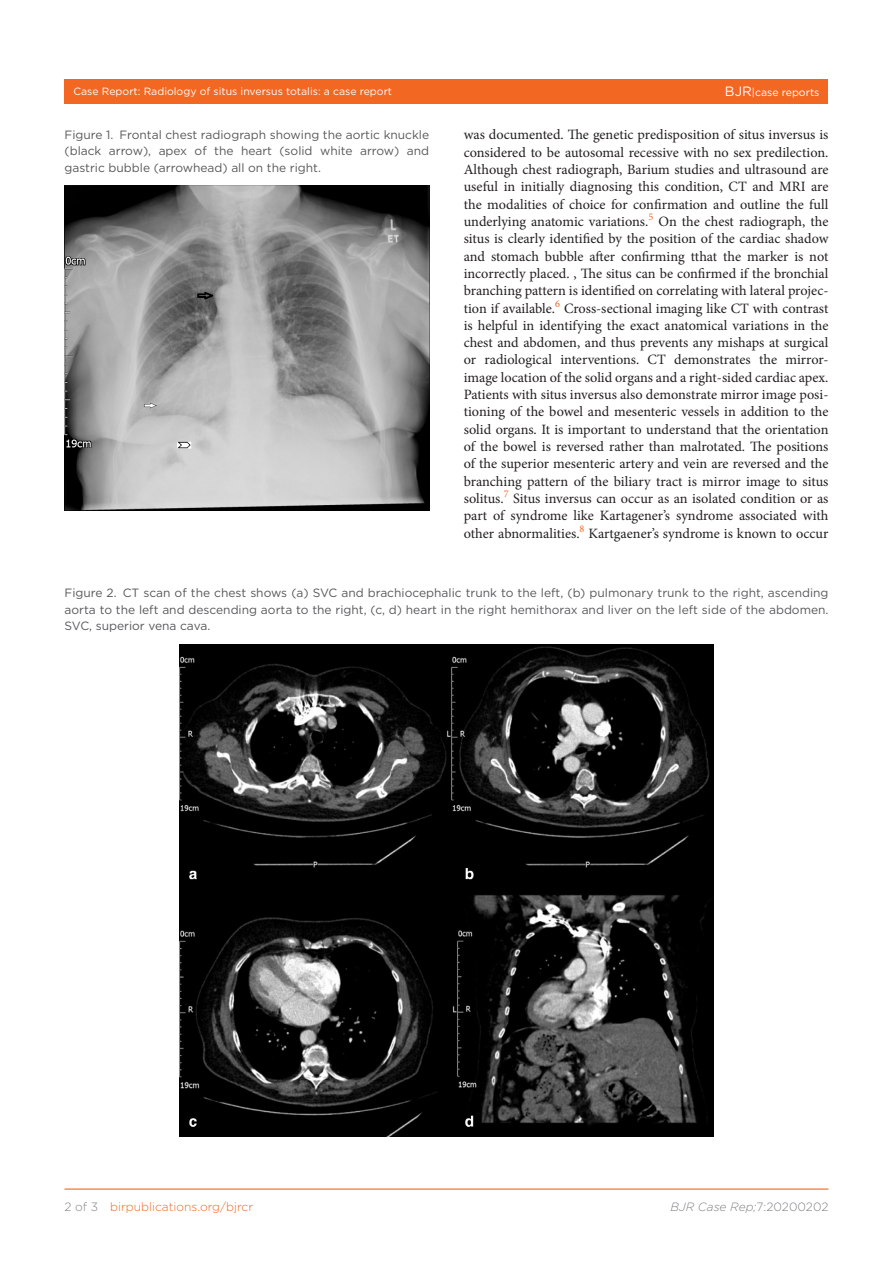
<style>
.page{position:relative;width:893px;height:1263px;background:#fff}
.page>*{position:absolute;margin:0;border:0;box-sizing:border-box;transform-origin:0 0}
.t1{font:14.25px/17.2px "Minion Pro";color:#231f20;text-align:justify}
.t2{font:12px/16.5px "Gotham";color:#57585a;text-align:justify}
.t3{font:300 12px "Gotham";color:#f26722}
.t4{font:italic 300 12px "Gotham";color:#808285}
.t5{font:10.5px "Gotham";color:#fff}
.s1{font-size:13.5px}
.s2{color:#808285}
.s3{font-style:normal}
</style>
<div class="page">
<div style="left:64px;top:79px;width:764px;height:24px;background:#f26722"></div>
<hr style="left:64px;top:1188px;width:764px;height:2px;background:#f26722">
<img style="left:64px;top:186px;width:365px;height:325px">
<img style="left:179px;top:644px;width:535px;height:492px">
<p class="t5" style="left:73px;top:85px;width:320px">Case Report: Radiology of situs inversus totalis: a case report</p>
<p class="t5" style="left:725px;top:85px;width:96px"><span class="s1">BJR</span>|case reports</p>
<p class="t2" style="left:64px;top:126px;width:366px">Figure 1. Frontal chest radiograph showing the aortic knuckle (black arrow), apex of the heart (solid white arrow) and gastric bubble (arrowhead) all on the right.</p>
<p class="t1" style="left:464px;top:126px;width:366px">was documented. The genetic predisposition of situs inversus is considered to be autosomal recessive with no sex predilection.<br>Although chest radiograph, Barium studies and ultrasound are useful in initially diagnosing this condition, CT and MRI are the modalities of choice for confirmation and outline the full underlying anatomic variations.<sup>5</sup> On the chest radiograph, the situs is clearly identified by the position of the cardiac shadow and stomach bubble after confirming tthat the marker is not incorrectly placed. , The situs can be confirmed if the bronchial branching pattern is identified on correlating with lateral projec&shy;tion if available.<sup>6</sup> Cross-sectional imaging like CT with contrast is helpful in identifying the exact anatomical variations in the chest and abdomen, and thus prevents any mishaps at surgical or radiological interventions. CT demonstrates the mirror&shy;image location of the solid organs and a right-sided cardiac apex.<br>Patients with situs inversus also demonstrate mirror image posi&shy;tioning of the bowel and mesenteric vessels in addition to the solid organs. It is important to understand that the orientation of the bowel is reversed rather than malrotated. The positions of the superior mesenteric artery and vein are reversed and the branching pattern of the biliary tract is mirror image to situs solitus.<sup>7</sup> Situs inversus can occur as an isolated condition or as part of syndrome like Kartagener’s syndrome associated with other abnormalities.<sup>8</sup> Kartgaener’s syndrome is known to occur</p>
<p class="t2" style="left:64px;top:584px;width:766px">Figure 2. CT scan of the chest shows (a) SVC and brachiocephalic trunk to the left, (b) pulmonary trunk to the right, ascending aorta to the left and descending aorta to the right, (c, d) heart in the right hemithorax and liver on the left side of the abdomen.<br>SVC, superior vena cava.</p>
<p class="t3" style="left:64px;top:1199px;width:190px"><span class="s2">2 of 3</span> birpublications.org/bjrcr</p>
<p class="t4" style="left:671px;top:1199px;width:159px">BJR Case Rep;<span class="s3">7:20200202</span></p>
</div>
